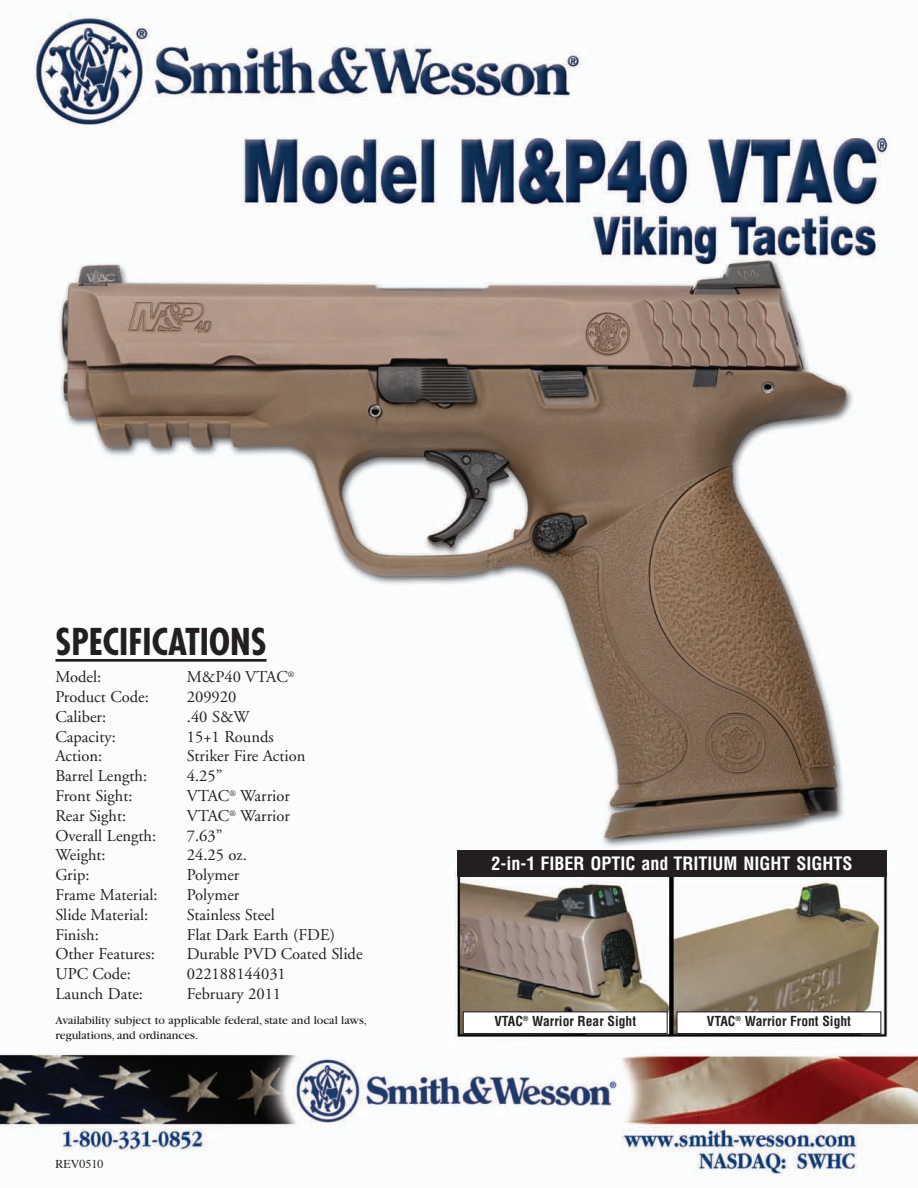
<style>
.page{position:relative;width:918px;height:1188px;background:#fff}
.page>*{position:absolute;margin:0;border:0;box-sizing:border-box;transform-origin:0 0}
.t1{font:700 condensed 36px "Futura";color:#231f20}
.t2{font:700 condensed 18px "Helvetica";color:#fff}
.t3{font:16.5px "Adobe Garamond";color:#231f20}
.t4{font:700 condensed 13.5px "Helvetica";color:#231f20}
.t5{font:12px/14.4px "Garamond";color:#231f20}
.t6{font:12px "Times";color:#231f20}
</style>
<div class="page">
<img style="left:0;top:11px;width:918px;height:1164px">
<hr style="left:56px;top:659px;width:211px;height:3px;background:#231f20">
<div style="left:463px;top:1012px;width:204px;height:21px;background:#fff"></div>
<div style="left:463px;top:1012px;width:204px;height:22px;border:1px solid #231f20"></div>
<div style="left:677px;top:1012px;width:204px;height:21px;background:#fff"></div>
<div style="left:677px;top:1012px;width:204px;height:22px;border:1px solid #231f20"></div>
<div style="left:458px;top:850px;width:429px;height:27px;background:#231f20"></div>
<h1 class="t1" style="left:56px;top:626px;width:213px">SPECIFICATIONS</h1>
<p class="t3" style="left:55px;top:670px;width:47px">Model:</p>
<p class="t3" style="left:187px;top:670px;width:109px">M&amp;P40 VTAC<sup>®</sup></p>
<p class="t3" style="left:55px;top:690px;width:95px">Product Code:</p>
<p class="t3" style="left:187px;top:690px;width:51px">209920</p>
<p class="t3" style="left:55px;top:710px;width:52px">Caliber:</p>
<p class="t3" style="left:187px;top:710px;width:64px">.40 S&amp;W</p>
<p class="t3" style="left:55px;top:730px;width:62px">Capacity:</p>
<p class="t3" style="left:187px;top:730px;width:88px">15+1 Rounds</p>
<p class="t3" style="left:55px;top:750px;width:48px">Action:</p>
<p class="t3" style="left:187px;top:750px;width:120px">Striker Fire Action</p>
<p class="t3" style="left:55px;top:769px;width:93px">Barrel Length:</p>
<p class="t3" style="left:187px;top:769px;width:37px">4.25”</p>
<p class="t3" style="left:55px;top:789px;width:79px">Front Sight:</p>
<p class="t3" style="left:187px;top:789px;width:105px">VTAC<sup>®</sup> Warrior</p>
<p class="t3" style="left:55px;top:809px;width:72px">Rear Sight:</p>
<p class="t3" style="left:187px;top:809px;width:105px">VTAC<sup>®</sup> Warrior</p>
<p class="t3" style="left:55px;top:829px;width:102px">Overall Length:</p>
<p class="t3" style="left:187px;top:829px;width:37px">7.63”</p>
<p class="t3" style="left:55px;top:849px;width:52px">Weight:</p>
<p class="t3" style="left:187px;top:849px;width:62px">24.25 oz.</p>
<p class="t3" style="left:55px;top:868px;width:36px">Grip:</p>
<p class="t3" style="left:187px;top:868px;width:54px">Polymer</p>
<p class="t3" style="left:55px;top:888px;width:104px">Frame Material:</p>
<p class="t3" style="left:187px;top:888px;width:54px">Polymer</p>
<p class="t3" style="left:55px;top:908px;width:94px">Slide Material:</p>
<p class="t3" style="left:187px;top:908px;width:89px">Stainless Steel</p>
<p class="t3" style="left:55px;top:928px;width:45px">Finish:</p>
<p class="t3" style="left:187px;top:928px;width:150px">Flat Dark Earth (FDE)</p>
<p class="t3" style="left:55px;top:948px;width:101px">Other Features:</p>
<p class="t3" style="left:187px;top:948px;width:177px">Durable PVD Coated Slide</p>
<p class="t3" style="left:55px;top:967px;width:77px">UPC Code:</p>
<p class="t3" style="left:187px;top:967px;width:100px">022188144031</p>
<p class="t3" style="left:55px;top:987px;width:89px">Launch Date:</p>
<p class="t3" style="left:187px;top:987px;width:96px">February 2011</p>
<p class="t5" style="left:55px;top:1014px;width:313px">Availability subject to applicable federal, state and local laws, regulations, and ordinances.</p>
<p class="t6" style="left:56px;top:1159px;width:49px">REV0510</p>
<p class="t2" style="left:492px;top:853px;width:362px">2-in-1 FIBER OPTIC and TRITIUM NIGHT SIGHTS</p>
<p class="t4" style="left:494px;top:1014px;width:143px">VTAC<sup>®</sup> Warrior Rear Sight</p>
<p class="t4" style="left:707px;top:1014px;width:146px">VTAC<sup>®</sup> Warrior Front Sight</p>
</div>
